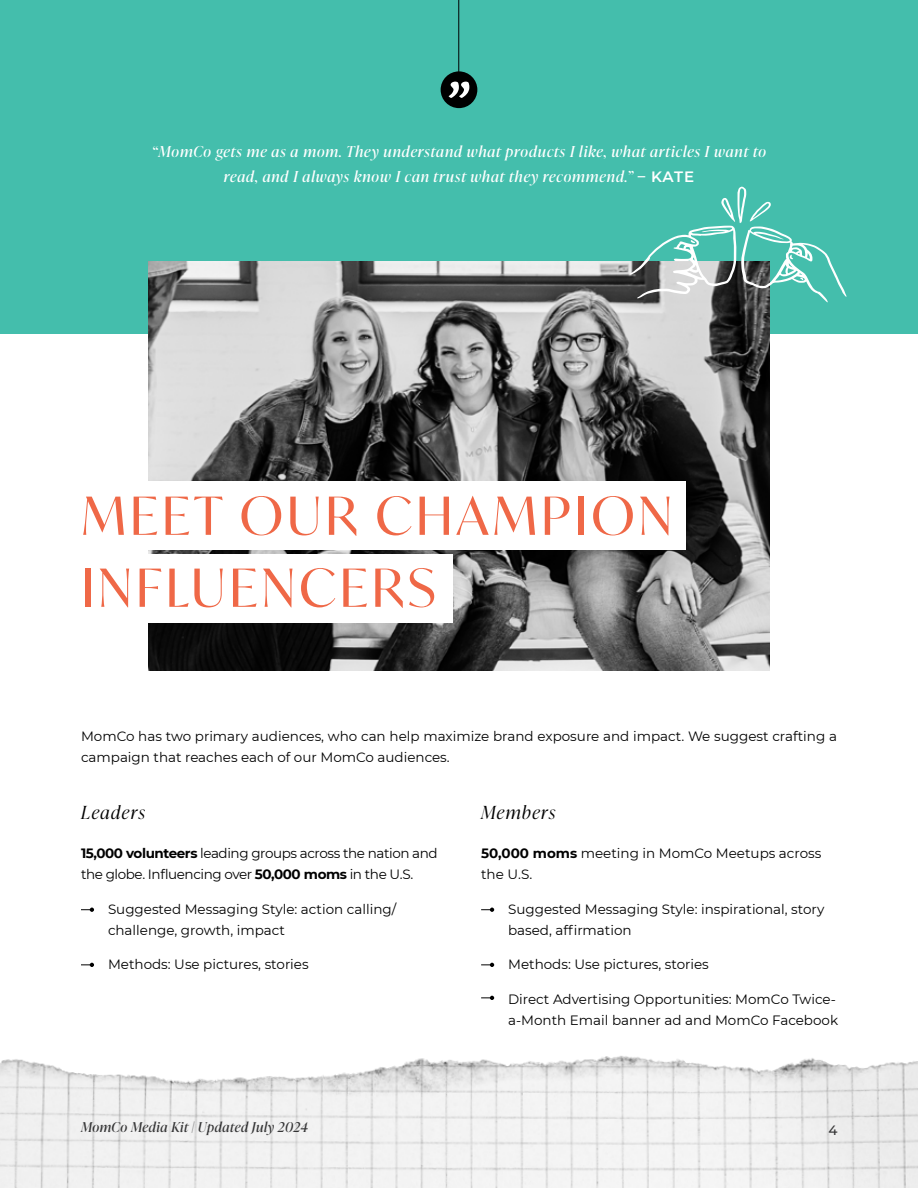
<style>
.page{position:relative;width:918px;height:1188px;background:#fff}
.page>*{position:absolute;margin:0;border:0;box-sizing:border-box;transform-origin:0 0}
.t1{font:52.5px/72px "Ivy Mode";letter-spacing:.07em;color:#ef6847}
.t2{font:italic 300 18px "Ivy Presto Display";letter-spacing:.08em;color:#000}
.t3{font:italic 15px/25.2px "Ivy Presto Display";letter-spacing:.06em;color:#fff;text-align:center}
.t4{font:13.5px/21px "Montserrat";color:#000}
.t5{font:13.5px/21px "Montserrat";letter-spacing:-.03em;color:#000}
.t6{font:italic 13.5px "Ivy Presto Display";letter-spacing:.04em;color:#383839}
.t7{font:500 13.5px "Montserrat";color:#383839}
.s1{font-family:"Montserrat";font-weight:600;font-style:normal}
.s2{font-weight:700}
</style>
<div class="page">
<div style="left:0;top:0;width:918px;height:334px;background:#44beac"></div>
<img style="left:148px;top:261px;width:622px;height:410px">
<div style="left:113px;top:481px;width:573px;height:68px;background:#fff"></div>
<div style="left:107px;top:555px;width:346px;height:68px;background:#fff"></div>
<hr style="left:458px;top:0;width:1px;height:90px;background:#000">
<div style="left:441px;top:71px;width:36px;height:37px;background:#000;border-radius:50%"></div>
<svg style="left:449px;top:82px;width:20px;height:16px"></svg>
<svg style="left:81px;top:908px;width:13px;height:4px"></svg>
<svg style="left:481px;top:908px;width:13px;height:4px"></svg>
<svg style="left:81px;top:963px;width:13px;height:4px"></svg>
<svg style="left:481px;top:963px;width:13px;height:4px"></svg>
<svg style="left:481px;top:996px;width:13px;height:4px"></svg>
<img style="left:0;top:1056px;width:918px;height:132px">
<svg style="left:629px;top:187px;width:218px;height:115px"></svg>
<p class="t3" style="left:152px;top:138px;width:616px">“MomCo gets me as a mom. They understand what products I like, what articles I want to read, and I always know I can trust what they recommend.” <span class="s1">– KATE</span></p>
<h1 class="t1" style="left:81px;top:479px;width:593px">MEET OUR CHAMPION<br>INFLUENCERS</h1>
<p class="t4" style="left:81px;top:725px;width:758px">MomCo has two primary audiences, who can help maximize brand exposure and impact. We suggest crafting a campaign that reaches each of our MomCo audiences.</p>
<h2 class="t2" style="left:81px;top:800px;width:65px">Leaders</h2>
<p class="t5" style="left:81px;top:843px;width:358px"><span class="s2">15,000 volunteers</span> leading groups across the nation and the globe. Influencing over <span class="s2">50,000 moms</span> in the U.S.</p>
<p class="t4" style="left:108px;top:898px;width:290px">Suggested Messaging Style: action calling/ challenge, growth, impact</p>
<p class="t4" style="left:108px;top:954px;width:202px">Methods: Use pictures, stories</p>
<h2 class="t2" style="left:481px;top:800px;width:76px">Members</h2>
<p class="t4" style="left:481px;top:843px;width:342px"><span class="s2">50,000 moms</span> meeting in MomCo Meetups across the U.S.</p>
<p class="t4" style="left:508px;top:898px;width:318px">Suggested Messaging Style: inspirational, story based, affirmation</p>
<p class="t4" style="left:508px;top:954px;width:202px">Methods: Use pictures, stories</p>
<p class="t4" style="left:508px;top:988px;width:332px">Direct Advertising Opportunities: MomCo Twice&shy;a-Month Email banner ad and MomCo Facebook</p>
<p class="t6" style="left:81px;top:1118px;width:229px">MomCo Media Kit | Updated July 2024</p>
<p class="t7" style="left:828px;top:1121px;width:11px">4</p>
</div>
